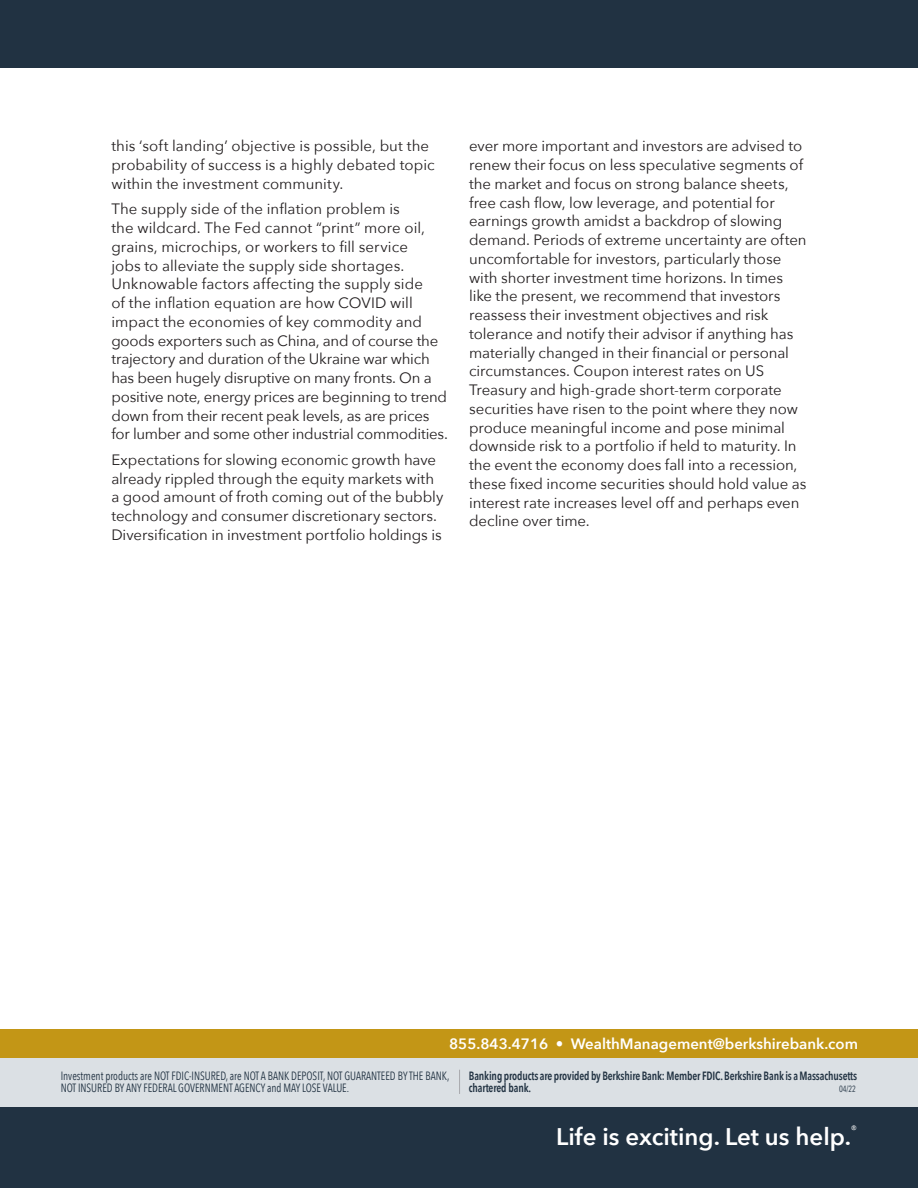
<style>
.page{position:relative;width:918px;height:1188px;background:#fff}
.page>*{position:absolute;margin:0;border:0;box-sizing:border-box;transform-origin:0 0}
.t1{font:600 24px "Avenir Next";color:#fff}
.t2{font:15px/18.8px "Avenir Next";letter-spacing:-.005em;color:#231f20}
.t3{font:600 15px "Avenir Next";color:#fff}
.t4{font:12px/12px "Avenir Next Condensed";color:#213242;scale:.9 1}
.t5{font:600 12px/12px "Avenir Next Condensed";letter-spacing:-.01em;color:#213242;scale:.9 1}
.t6{font:10.5px "Avenir Next";color:#fff}
.t7{font:9px "Avenir Next Condensed";color:#213242;scale:.9 1}
</style>
<div class="page">
<div style="left:0;top:1107px;width:918px;height:81px;background:#213242"></div>
<div style="left:0;top:0;width:918px;height:68px;background:#213242"></div>
<div style="left:0;top:1058px;width:918px;height:49px;background:#dbe0e4"></div>
<svg style="left:459px;top:1070px;width:1px;height:24px"></svg>
<div style="left:0;top:1029px;width:918px;height:29px;background:#c39616"></div>
<p class="t2" style="left:111px;top:136px;width:325px">this ‘soft landing’ objective is possible, but the probability of success is a highly debated topic within the investment community.</p>
<p class="t2" style="left:111px;top:199px;width:338px">The supply side of the inflation problem is<br>the wildcard. The Fed cannot “print” more oil, grains, microchips, or workers to fill service<br>jobs to alleviate the supply side shortages.<br>Unknowable factors affecting the supply side<br>of the inflation equation are how COVID will impact the economies of key commodity and goods exporters such as China, and of course the trajectory and duration of the Ukraine war which has been hugely disruptive on many fronts. On a positive note, energy prices are beginning to trend down from their recent peak levels, as are prices for lumber and some other industrial commodities.</p>
<p class="t2" style="left:111px;top:450px;width:333px">Expectations for slowing economic growth have already rippled through the equity markets with a good amount of froth coming out of the bubbly technology and consumer discretionary sectors.<br>Diversification in investment portfolio holdings is</p>
<p class="t2" style="left:469px;top:136px;width:339px">ever more important and investors are advised to renew their focus on less speculative segments of the market and focus on strong balance sheets, free cash flow, low leverage, and potential for earnings growth amidst a backdrop of slowing demand. Periods of extreme uncertainty are often uncomfortable for investors, particularly those with shorter investment time horizons. In times like the present, we recommend that investors reassess their investment objectives and risk tolerance and notify their advisor if anything has materially changed in their financial or personal circumstances. Coupon interest rates on US Treasury and high-grade short-term corporate securities have risen to the point where they now produce meaningful income and pose minimal downside risk to a portfolio if held to maturity. In the event the economy does fall into a recession, these fixed income securities should hold value as interest rate increases level off and perhaps even decline over time.</p>
<p class="t3" style="left:449px;top:1031px;width:410px">855.843.4716 • WealthManagement@berkshirebank.com</p>
<p class="t4" style="left:61px;top:1070px;width:433px">Investment products are NOT FDIC-INSURED, are NOT A BANK DEPOSIT, NOT GUARANTEED BY THE BANK,<br>NOT INSURED BY ANY FEDERAL GOVERNMENT AGENCY and MAY LOSE VALUE.</p>
<p class="t5" style="left:469px;top:1070px;width:433px">Banking products are provided by Berkshire Bank: Member FDIC. Berkshire Bank is aMassachusetts chartered bank.</p>
<p class="t7" style="left:839px;top:1082px;width:20px">04/22</p>
<h1 class="t1" style="left:556px;top:1116px;width:296px">Life is exciting. Let us help.</h1>
<p class="t6" style="left:851px;top:1121px;width:8px">®</p>
</div>
